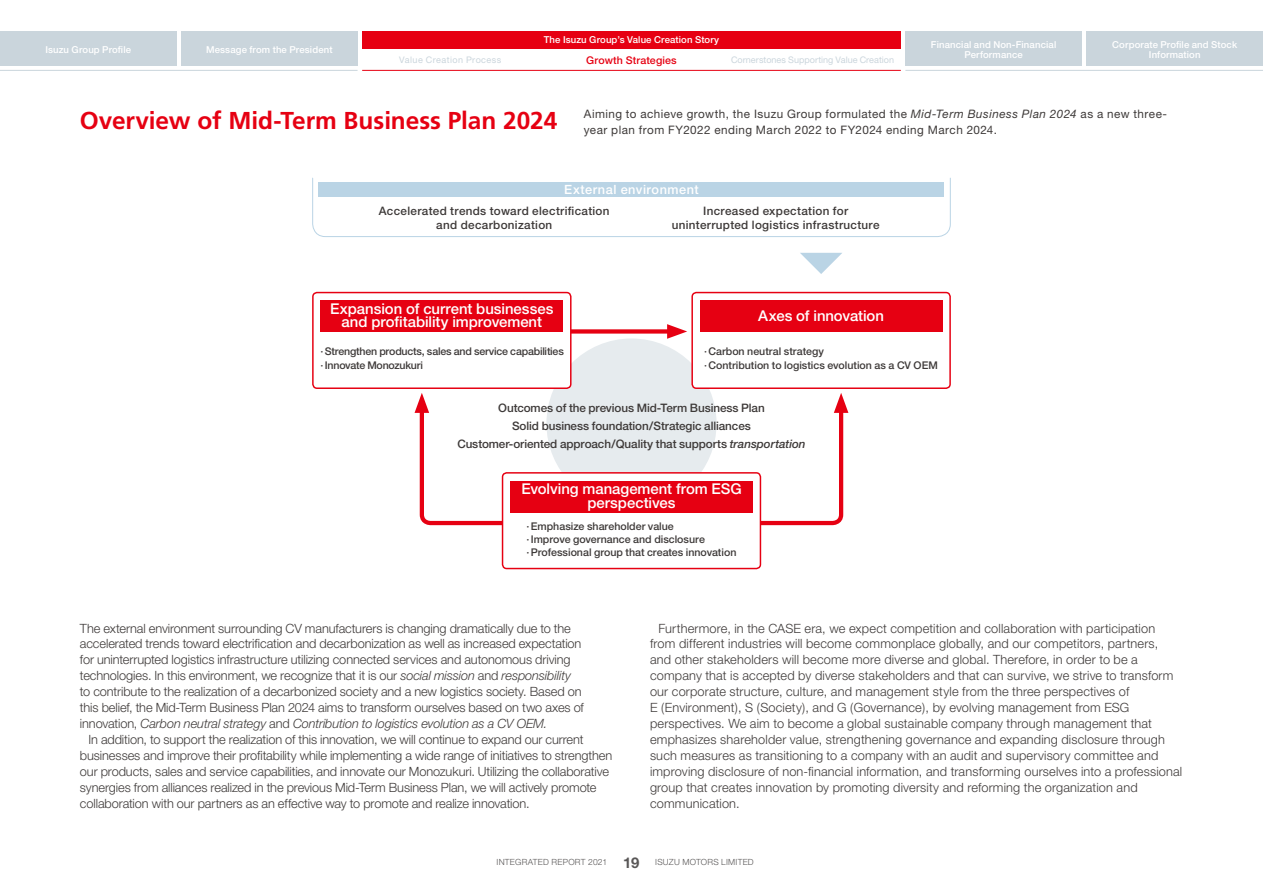
<style>
.page{position:relative;width:1263px;height:893px;background:#fff}
.page>*{position:absolute;margin:0;border:0;box-sizing:border-box;transform-origin:0 0}
.t1{font:700 24.45px "Frutiger";letter-spacing:-.005em;color:#e60012}
.t2{font:500 14.85px/13.8px "Helvetica Neue";color:#fff;text-align:center}
.t3{font:300 12.75px/15.9px "Helvetica Neue";color:#3e3a39}
.t4{font:500 12.75px "Helvetica Neue";letter-spacing:.04em;color:#fff}
.t5{font:500 11.7px/18px "Helvetica Neue";letter-spacing:.005em;color:#3e3a39;text-align:center}
.t6{font:11.7px/15.9px "Helvetica Neue";letter-spacing:.04em;color:#3e3a39}
.t7{font:500 11.7px/13.8px "Helvetica Neue";letter-spacing:.025em;color:#3e3a39;text-align:center}
.t8{font:500 10.65px/12.8px "Helvetica Neue";color:#3e3a39}
.t9{font:500 10.65px/14.9px "Helvetica Neue";letter-spacing:-.02em;color:#3e3a39}
.t10{font:500 10.65px "Helvetica Neue";letter-spacing:.01em;color:#e60012}
.t11{font:500 9.6px/9.6px "Helvetica Neue";letter-spacing:.015em;color:#fff;text-align:center}
.t12{font:9px "Helvetica Neue";letter-spacing:.005em;color:#cad5dc}
.t13{font:9px "Helvetica Neue";letter-spacing:.045em;color:#cad5dc}
.t14{font:300 8.55px "Helvetica Neue";letter-spacing:.03em;color:#595757}
.s1{font-style:italic}
.s2{font-weight:700;font-size:14.85px}
</style>
<div class="page">
<svg style="left:761px;top:393px;width:87px;height:134px"></svg>
<svg style="left:415px;top:393px;width:87px;height:134px"></svg>
<div style="left:546px;top:338px;width:170px;height:171px;background:#e6ebee;border-radius:50%"></div>
<div style="left:565px;top:329px;width:110px;height:5px;background:#e60012"></div>
<svg style="left:667px;top:324px;width:20px;height:15px"></svg>
<svg style="left:800px;top:253px;width:42px;height:21px"></svg>
<div style="left:692px;top:293px;width:258px;height:95px;background:#fff;border-radius:4px"></div>
<div style="left:691px;top:292px;width:260px;height:97px;border:1px solid #e60012;border-radius:4px"></div>
<div style="left:313px;top:293px;width:258px;height:95px;background:#fff;border-radius:4px"></div>
<div style="left:312px;top:292px;width:259px;height:97px;border:1px solid #e60012;border-radius:4px"></div>
<div style="left:321px;top:300px;width:242px;height:32px;background:#e60012"></div>
<div style="left:700px;top:300px;width:242px;height:32px;background:#e60012"></div>
<div style="left:502px;top:473px;width:258px;height:95px;background:#fff;border-radius:4px"></div>
<div style="left:502px;top:472px;width:259px;height:97px;border:1px solid #e60012;border-radius:4px"></div>
<div style="left:510px;top:481px;width:243px;height:31px;background:#e60012"></div>
<svg style="left:312px;top:177px;width:639px;height:60px"></svg>
<div style="left:319px;top:182px;width:625px;height:15px;background:#bad4e5"></div>
<div style="left:0;top:32px;width:176px;height:34px;background:#cad5dc"></div>
<div style="left:181px;top:32px;width:177px;height:34px;background:#cad5dc"></div>
<div style="left:362px;top:32px;width:539px;height:17px;background:#e60012"></div>
<div style="left:905px;top:32px;width:177px;height:34px;background:#cad5dc"></div>
<div style="left:1086px;top:32px;width:177px;height:34px;background:#cad5dc"></div>
<hr style="left:0;top:70px;width:358px;height:1px;background:#cad5dc">
<hr style="left:362px;top:70px;width:539px;height:1px;background:#e60012">
<hr style="left:905px;top:70px;width:358px;height:1px;background:#cad5dc">
<p class="t11" style="left:45px;top:45px;width:87px">Isuzu Group Profile</p>
<p class="t11" style="left:206px;top:45px;width:128px">Message from the President</p>
<p class="t11" style="left:544px;top:35px;width:177px">The Isuzu Group’s Value Creation Story</p>
<p class="t13" style="left:399px;top:55px;width:104px">Value Creation Process</p>
<p class="t10" style="left:586px;top:54px;width:92px">Growth Strategies</p>
<p class="t12" style="left:731px;top:55px;width:164px">Cornerstones Supporting Value Creation</p>
<p class="t11" style="left:931px;top:40px;width:127px">Financial and Non-Financial<br>Performance</p>
<p class="t11" style="left:1112px;top:40px;width:126px">Corporate Profile and Stock<br>Information</p>
<h1 class="t1" style="left:80px;top:106px;width:479px">Overview of Mid-Term Business Plan 2024</h1>
<p class="t6" style="left:584px;top:106px;width:585px">Aiming to achieve growth, the Isuzu Group formulated the <span class="s1">Mid-Term Business Plan 2024</span> as a new three&shy;year plan from FY2022 ending March 2022 to FY2024 ending March 2024.</p>
<p class="t4" style="left:564px;top:182px;width:136px">External environment</p>
<p class="t7" style="left:379px;top:204px;width:232px">Accelerated trends toward electrification and decarbonization</p>
<p class="t7" style="left:672px;top:204px;width:209px">Increased expectation for uninterrupted logistics infrastructure</p>
<p class="t2" style="left:330px;top:301px;width:225px">Expansion of current businesses and profitability improvement</p>
<p class="t9" style="left:321px;top:343px;width:245px">·Strengthen products, sales and service capabilities ·Innovate Monozukuri</p>
<p class="t2" style="left:758px;top:308px;width:127px">Axes of innovation</p>
<p class="t8" style="left:704px;top:343px;width:235px;line-height:14.9px">·Carbon neutral strategy<br>·Contribution to logistics evolution as a CV OEM</p>
<p class="t5" style="left:457px;top:399px;width:350px">Outcomes of the previous Mid-Term Business Plan<br>Solid business foundation/Strategic alliances<br>Customer-oriented approach/Quality that supports <span class="s1">transportation</span></p>
<p class="t2" style="left:521px;top:482px;width:222px">Evolving management from ESG perspectives</p>
<p class="t8" style="left:526px;top:520px;width:211px">·Emphasize shareholder value<br>·Improve governance and disclosure ·Professional group that creates innovation</p>
<p class="t3" style="left:80px;top:620px;width:505px">The external environment surrounding CV manufacturers is changing dramatically due to the accelerated trends toward electrification and decarbonization as well as increased expectation for uninterrupted logistics infrastructure utilizing connected services and autonomous driving technologies. In this environment, we recognize that it is our <span class="s1">social mission</span> and <span class="s1">responsibility </span>to contribute to the realization of a decarbonized society and a new logistics society. Based on this belief, the Mid-Term Business Plan 2024 aims to transform ourselves based on two axes of innovation, <span class="s1">Carbon neutral strategy</span> and <span class="s1">Contribution to logistics evolution as a CV OEM.</span></p>
<p class="t3" style="left:80px;top:731px;width:534px;text-indent:9px">In addition, to support the realization of this innovation, we will continue to expand our current businesses and improve their profitability while implementing a wide range of initiatives to strengthen our products, sales and service capabilities, and innovate our Monozukuri. Utilizing the collaborative synergies from alliances realized in the previous Mid-Term Business Plan, we will actively promote collaboration with our partners as an effective way to promote and realize innovation.</p>
<p class="t3" style="left:650px;top:620px;width:534px;text-indent:9px">Furthermore, in the CASE era, we expect competition and collaboration with participation from different industries will become commonplace globally, and our competitors, partners, and other stakeholders will become more diverse and global. Therefore, in order to be a company that is accepted by diverse stakeholders and that can survive, we strive to transform our corporate structure, culture, and management style from the three perspectives of<br>E (Environment), S (Society), and G (Governance), by evolving management from ESG perspectives. We aim to become a global sustainable company through management that emphasizes shareholder value, strengthening governance and expanding disclosure through such measures as transitioning to a company with an audit and supervisory committee and improving disclosure of non-financial information, and transforming ourselves into a professional group that creates innovation by promoting diversity and reforming the organization and communication.</p>
<p class="t14" style="left:496px;top:857px;width:259px">INTEGRATED REPORT 2021 <span class="s2">19</span> ISUZU MOTORS LIMITED</p>
</div>
